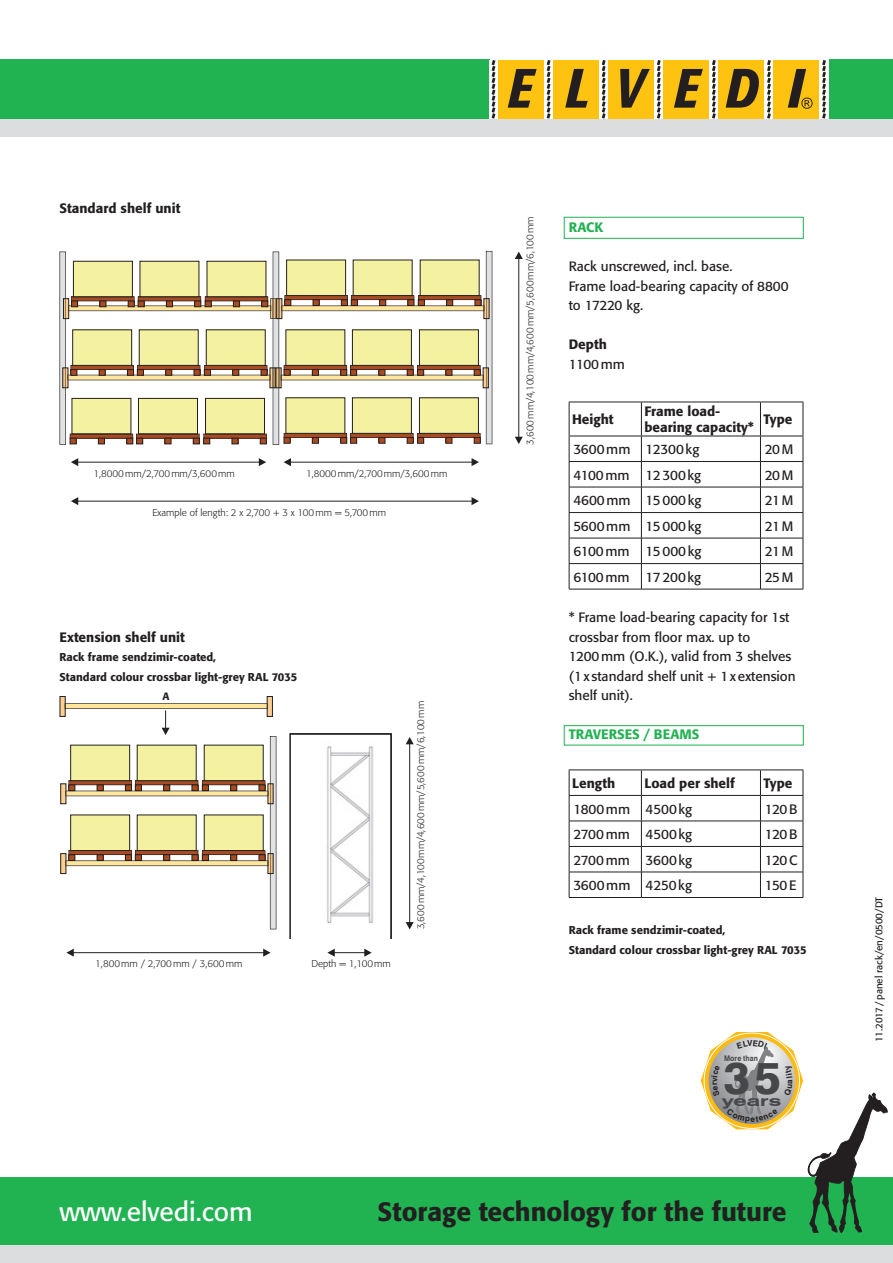
<style>
.page{position:relative;width:893px;height:1263px;background:#fff}
.page>*{position:absolute;margin:0;border:0;box-sizing:border-box;transform-origin:0 0}
.t1{font:800 44.85px "Swiss 721 BT";color:#464748}
.t2{font:500 26.25px "Formata";color:#231f20}
.t3{font:26.25px "Formata";color:#fff}
.t4{font:700 expanded 13.95px "Swiss 721 BT";letter-spacing:-.005em;color:#464748;scale:1.32 1}
.t5{font:13.5px/19.5px "Formata";color:#231f20}
.t6{font:500 13.5px/16.2px "Formata";color:#231f20}
.t7{font:500 13.5px "Formata";color:#21b252}
.t8{font:500 11.25px/19.5px "Formata";color:#231f20}
.t9{font:500 10.5px "Formata";color:#231f20}
.t10{font:300 9.75px "Formata";color:#231f20}
.t11{font:9.75px "Formata";color:#231f20}
.t12{font:700 7.8px "Swiss 721 BT";letter-spacing:.015em;color:#464748;scale:.9 1}
</style>
<div class="page">
<div style="left:0;top:1178px;width:893px;height:68px;background:#21b252"></div>
<div style="left:0;top:1246px;width:893px;height:17px;background:#dcdddf"></div>
<div style="left:0;top:60px;width:489px;height:59px;background:#21b252"></div>
<svg style="left:822px;top:60px;width:4px;height:59px"></svg>
<div style="left:773px;top:60px;width:46px;height:59px;background:#fec210"></div>
<div style="left:498px;top:60px;width:46px;height:59px;background:#fec210"></div>
<svg style="left:492px;top:60px;width:3px;height:59px"></svg>
<svg style="left:508px;top:60px;width:305px;height:59px"></svg>
<div style="left:829px;top:60px;width:64px;height:59px;background:#21b252"></div>
<div style="left:0;top:119px;width:893px;height:17px;background:#dcdddf"></div>
<svg style="left:59px;top:251px;width:433px;height:194px"></svg>
<div style="left:136px;top:438px;width:7px;height:6px;border:1px solid #231f20"></div>
<div style="left:138px;top:398px;width:59px;height:36px;background:#f4f2a0"></div>
<hr style="left:138px;top:434px;width:59px;height:1px;background:#8f8f5f">
<div style="left:138px;top:398px;width:60px;height:36px;border:1px solid #231f20"></div>
<svg style="left:289px;top:733px;width:103px;height:206px"></svg>
<svg style="left:71px;top:458px;width:7px;height:8px"></svg>
<svg style="left:71px;top:497px;width:7px;height:8px"></svg>
<svg style="left:259px;top:458px;width:7px;height:8px"></svg>
<svg style="left:472px;top:497px;width:7px;height:8px"></svg>
<hr style="left:76px;top:462px;width:184px;height:1px;background:#231f20">
<hr style="left:76px;top:501px;width:397px;height:1px;background:#231f20">
<svg style="left:284px;top:458px;width:7px;height:8px"></svg>
<svg style="left:472px;top:458px;width:7px;height:8px"></svg>
<hr style="left:289px;top:462px;width:183px;height:1px;background:#231f20">
<svg style="left:66px;top:949px;width:8px;height:8px"></svg>
<svg style="left:263px;top:949px;width:8px;height:8px"></svg>
<hr style="left:72px;top:952px;width:192px;height:1px;background:#231f20">
<svg style="left:327px;top:949px;width:8px;height:8px"></svg>
<svg style="left:364px;top:949px;width:8px;height:8px"></svg>
<hr style="left:333px;top:952px;width:33px;height:1px;background:#231f20">
<svg style="left:60px;top:696px;width:216px;height:233px"></svg>
<svg style="left:515px;top:437px;width:8px;height:7px"></svg>
<svg style="left:515px;top:252px;width:8px;height:7px"></svg>
<hr style="left:518px;top:255px;width:1px;height:184px;background:#231f20">
<svg style="left:406px;top:922px;width:8px;height:7px"></svg>
<svg style="left:406px;top:737px;width:8px;height:7px"></svg>
<hr style="left:409px;top:741px;width:1px;height:183px;background:#231f20">
<div style="left:564px;top:217px;width:240px;height:22px;border:1px solid #21b252"></div>
<div style="left:564px;top:725px;width:240px;height:20px;border:1px solid #21b252"></div>
<hr style="left:569px;top:461px;width:72px;height:1px;background:#231f20">
<hr style="left:641px;top:461px;width:119px;height:1px;background:#231f20">
<hr style="left:760px;top:461px;width:43px;height:1px;background:#231f20">
<hr style="left:569px;top:487px;width:72px;height:1px;background:#231f20">
<hr style="left:641px;top:487px;width:119px;height:1px;background:#231f20">
<hr style="left:760px;top:487px;width:43px;height:1px;background:#231f20">
<hr style="left:569px;top:512px;width:72px;height:1px;background:#231f20">
<hr style="left:641px;top:512px;width:119px;height:1px;background:#231f20">
<hr style="left:760px;top:512px;width:43px;height:1px;background:#231f20">
<hr style="left:569px;top:538px;width:72px;height:1px;background:#231f20">
<hr style="left:641px;top:538px;width:119px;height:1px;background:#231f20">
<hr style="left:760px;top:538px;width:43px;height:1px;background:#231f20">
<hr style="left:569px;top:563px;width:72px;height:1px;background:#231f20">
<svg style="left:569px;top:437px;width:1px;height:152px"></svg>
<hr style="left:641px;top:563px;width:119px;height:1px;background:#231f20">
<svg style="left:641px;top:437px;width:1px;height:152px"></svg>
<hr style="left:760px;top:563px;width:43px;height:1px;background:#231f20">
<svg style="left:760px;top:437px;width:1px;height:152px"></svg>
<svg style="left:803px;top:436px;width:1px;height:153px"></svg>
<hr style="left:569px;top:402px;width:72px;height:1px;background:#231f20">
<hr style="left:569px;top:402px;width:1px;height:34px;background:#231f20">
<hr style="left:641px;top:402px;width:119px;height:1px;background:#231f20">
<hr style="left:760px;top:402px;width:43px;height:1px;background:#231f20">
<hr style="left:803px;top:402px;width:1px;height:34px;background:#231f20">
<hr style="left:641px;top:402px;width:1px;height:34px;background:#231f20">
<hr style="left:760px;top:402px;width:1px;height:34px;background:#231f20">
<hr style="left:569px;top:436px;width:72px;height:1px;background:#231f20">
<hr style="left:641px;top:436px;width:119px;height:1px;background:#231f20">
<hr style="left:760px;top:436px;width:43px;height:1px;background:#231f20">
<hr style="left:569px;top:589px;width:72px;height:1px;background:#231f20">
<hr style="left:641px;top:589px;width:119px;height:1px;background:#231f20">
<hr style="left:760px;top:589px;width:43px;height:1px;background:#231f20">
<hr style="left:569px;top:821px;width:72px;height:1px;background:#231f20">
<hr style="left:641px;top:821px;width:119px;height:1px;background:#231f20">
<hr style="left:760px;top:821px;width:43px;height:1px;background:#231f20">
<hr style="left:569px;top:846px;width:72px;height:1px;background:#231f20">
<hr style="left:641px;top:846px;width:119px;height:1px;background:#231f20">
<hr style="left:760px;top:846px;width:43px;height:1px;background:#231f20">
<hr style="left:569px;top:872px;width:72px;height:1px;background:#231f20">
<hr style="left:641px;top:872px;width:119px;height:1px;background:#231f20">
<hr style="left:760px;top:872px;width:43px;height:1px;background:#231f20">
<hr style="left:569px;top:769px;width:72px;height:1px;background:#231f20">
<svg style="left:569px;top:770px;width:1px;height:127px"></svg>
<hr style="left:641px;top:769px;width:119px;height:1px;background:#231f20">
<hr style="left:760px;top:769px;width:43px;height:1px;background:#231f20">
<svg style="left:803px;top:770px;width:1px;height:127px"></svg>
<svg style="left:641px;top:770px;width:1px;height:127px"></svg>
<svg style="left:760px;top:770px;width:1px;height:127px"></svg>
<hr style="left:569px;top:795px;width:72px;height:1px;background:#231f20">
<hr style="left:641px;top:795px;width:119px;height:1px;background:#231f20">
<hr style="left:760px;top:795px;width:43px;height:1px;background:#231f20">
<hr style="left:569px;top:897px;width:72px;height:1px;background:#231f20">
<hr style="left:641px;top:897px;width:119px;height:1px;background:#231f20">
<hr style="left:760px;top:897px;width:43px;height:1px;background:#231f20">
<svg style="left:701px;top:1032px;width:186px;height:201px"></svg>
<p class="t6" style="left:60px;top:200px;width:122px">Standard shelf unit</p>
<p class="t10" style="left:94px;top:468px;width:143px">1,8000 mm/2,700 mm/3,600 mm</p>
<p class="t10" style="left:306px;top:468px;width:143px">1,8000 mm/2,700 mm/3,600 mm</p>
<p class="t10" style="left:153px;top:507px;width:235px">Example of length: 2 x 2,700 + 3 x 100 mm = 5,700 mm</p>
<p class="t6" style="left:60px;top:629px;width:127px">Extension shelf unit</p>
<p class="t8" style="left:60px;top:647px;width:239px">Rack frame sendzimir-coated,<br>Standard colour crossbar light-grey RAL 7035</p>
<p class="t9" style="left:162px;top:690px;width:9px">A</p>
<p class="t10" style="left:95px;top:958px;width:149px">1,800 mm / 2,700 mm / 3,600 mm</p>
<p class="t10" style="left:311px;top:958px;width:81px">Depth = 1,100 mm</p>
<p class="t10" style="left:415px;top:929px;width:230px;rotate:-90deg">3,600 mm/4,100 mm/4,600 mm/5,600 mm/6,100 mm</p>
<p class="t10" style="left:524px;top:445px;width:230px;rotate:-90deg">3,600 mm/4,100 mm/4,600 mm/5,600 mm/6,100 mm</p>
<p class="t7" style="left:569px;top:219px;width:36px">RACK</p>
<p class="t5" style="left:569px;top:257px;width:221px">Rack unscrewed, incl. base.<br>Frame load-bearing capacity of 8800 to 17220 kg.</p>
<p class="t6" style="left:569px;top:336px;width:40px">Depth</p>
<p class="t5" style="left:569px;top:354px;width:58px">1100 mm</p>
<p class="t6" style="left:572px;top:411px;width:43px">Height</p>
<p class="t6" style="left:644px;top:403px;width:111px">Frame load&shy;bearing capacity*</p>
<p class="t6" style="left:763px;top:411px;width:30px">Type</p>
<p class="t5" style="left:573px;top:440px;width:128px">3600 mm 12300 kg</p>
<p class="t5" style="left:765px;top:440px;width:30px">20 M</p>
<p class="t5" style="left:573px;top:465px;width:129px">4100 mm 12 300 kg</p>
<p class="t5" style="left:765px;top:465px;width:30px">20 M</p>
<p class="t5" style="left:573px;top:491px;width:130px">4600 mm 15 000 kg</p>
<p class="t5" style="left:765px;top:491px;width:30px">21 M</p>
<p class="t5" style="left:573px;top:516px;width:130px">5600 mm 15 000 kg</p>
<p class="t5" style="left:765px;top:516px;width:30px">21 M</p>
<p class="t5" style="left:573px;top:542px;width:130px">6100 mm 15 000 kg</p>
<p class="t5" style="left:765px;top:542px;width:30px">21 M</p>
<p class="t5" style="left:573px;top:567px;width:129px">6100 mm 17 200 kg</p>
<p class="t5" style="left:765px;top:567px;width:30px">25 M</p>
<p class="t5" style="left:569px;top:608px;width:228px">* Frame load-bearing capacity for 1st crossbar from floor max. up to<br>1200 mm (O.K.), valid from 3 shelves (1 x standard shelf unit + 1 x extension shelf unit).</p>
<p class="t7" style="left:569px;top:726px;width:132px">TRAVERSES / BEAMS</p>
<p class="t6" style="left:572px;top:775px;width:45px">Length</p>
<p class="t6" style="left:644px;top:775px;width:92px">Load per shelf</p>
<p class="t6" style="left:763px;top:775px;width:30px">Type</p>
<p class="t5" style="left:573px;top:799px;width:120px">1800 mm 4500 kg</p>
<p class="t5" style="left:765px;top:799px;width:34px">120 B</p>
<p class="t5" style="left:573px;top:824px;width:120px">2700 mm 4500 kg</p>
<p class="t5" style="left:765px;top:824px;width:34px">120 B</p>
<p class="t5" style="left:573px;top:850px;width:120px">2700 mm 3600 kg</p>
<p class="t5" style="left:765px;top:850px;width:34px">120 C</p>
<p class="t5" style="left:573px;top:875px;width:120px">3600 mm 4250 kg</p>
<p class="t5" style="left:765px;top:875px;width:33px">150 E</p>
<p class="t8" style="left:569px;top:920px;width:239px">Rack frame sendzimir-coated,<br>Standard colour crossbar light-grey RAL 7035</p>
<p class="t12" style="left:724px;top:1054px;width:39px">More than</p>
<p class="t4" style="left:722px;top:1092px;width:46px">years</p>
<h1 class="t1" style="left:724px;top:1051px;width:59px">35</h1>
<h2 class="t3" style="left:60px;top:1196px;width:195px">www.elvedi.com</h2>
<h2 class="t2" style="left:378px;top:1196px;width:411px">Storage technology for the future</h2>
<p class="t11" style="left:873px;top:1042px;width:146px;rotate:-90deg">11.2017 / panel rack/en/0500/DT</p>
</div>
